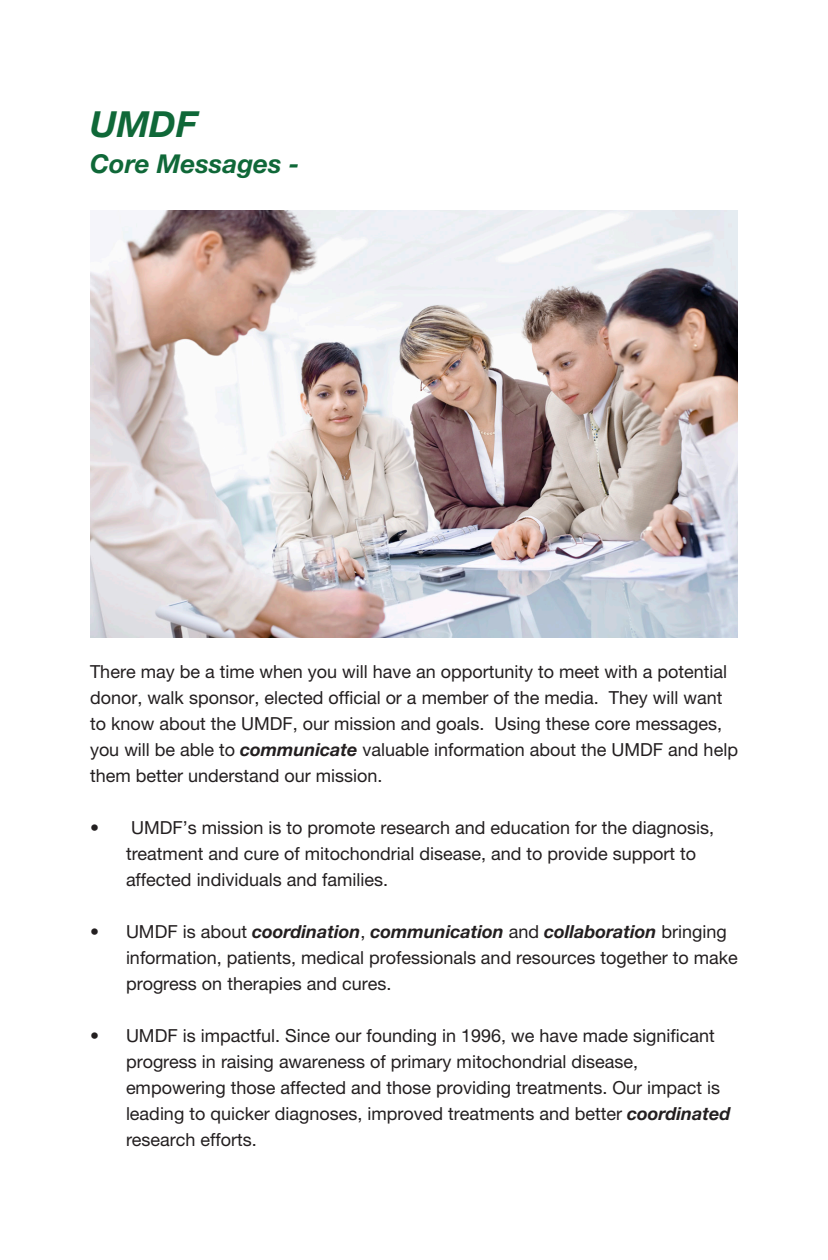
<style>
.page{position:relative;width:828px;height:1260px;background:#fff}
.page>*{position:absolute;margin:0;border:0;box-sizing:border-box;transform-origin:0 0}
.t1{font:italic 700 36px "Helvetica Neue LT Pro";color:#0f6838}
.t2{font:italic 700 26px "Helvetica Neue LT Pro";color:#0f6838}
.t3{font:18px/26px "Helvetica Neue LT Pro";color:#231f20}
.s1{font-weight:700;font-style:italic}
</style>
<div class="page">
<img style="left:90px;top:211px;width:648px;height:426px">
<p class="t1" style="left:90px;top:101px;width:109px">UMDF</p>
<p class="t2" style="left:90px;top:147px;width:211px">Core Messages -</p>
<p class="t3" style="left:90px;top:659px;width:650px">There may be a time when you will have an opportunity to meet with a potential donor, walk sponsor, elected official or a member of the media. They will want to know about the UMDF, our mission and goals. Using these core messages, you will be able to <span class="s1">communicate</span> valuable information about the UMDF and help them better understand our mission.</p>
<p class="t3" style="left:126px;top:815px;width:590px;text-indent:-36px">• UMDF’s mission is to promote research and education for the diagnosis, treatment and cure of mitochondrial disease, and to provide support to affected individuals and families.</p>
<p class="t3" style="left:126px;top:919px;width:613px;text-indent:-36px">• UMDF is about <span class="s1">coordination</span>, <span class="s1">communication</span> and <span class="s1">collaboration</span> bringing information, patients, medical professionals and resources together to make progress on therapies and cures.</p>
<p class="t3" style="left:126px;top:1023px;width:606px;text-indent:-36px">• UMDF is impactful. Since our founding in 1996, we have made significant progress in raising awareness of primary mitochondrial disease, empowering those affected and those providing treatments. Our impact is leading to quicker diagnoses, improved treatments and better <span class="s1">coordinated </span>research efforts.</p>
</div>
